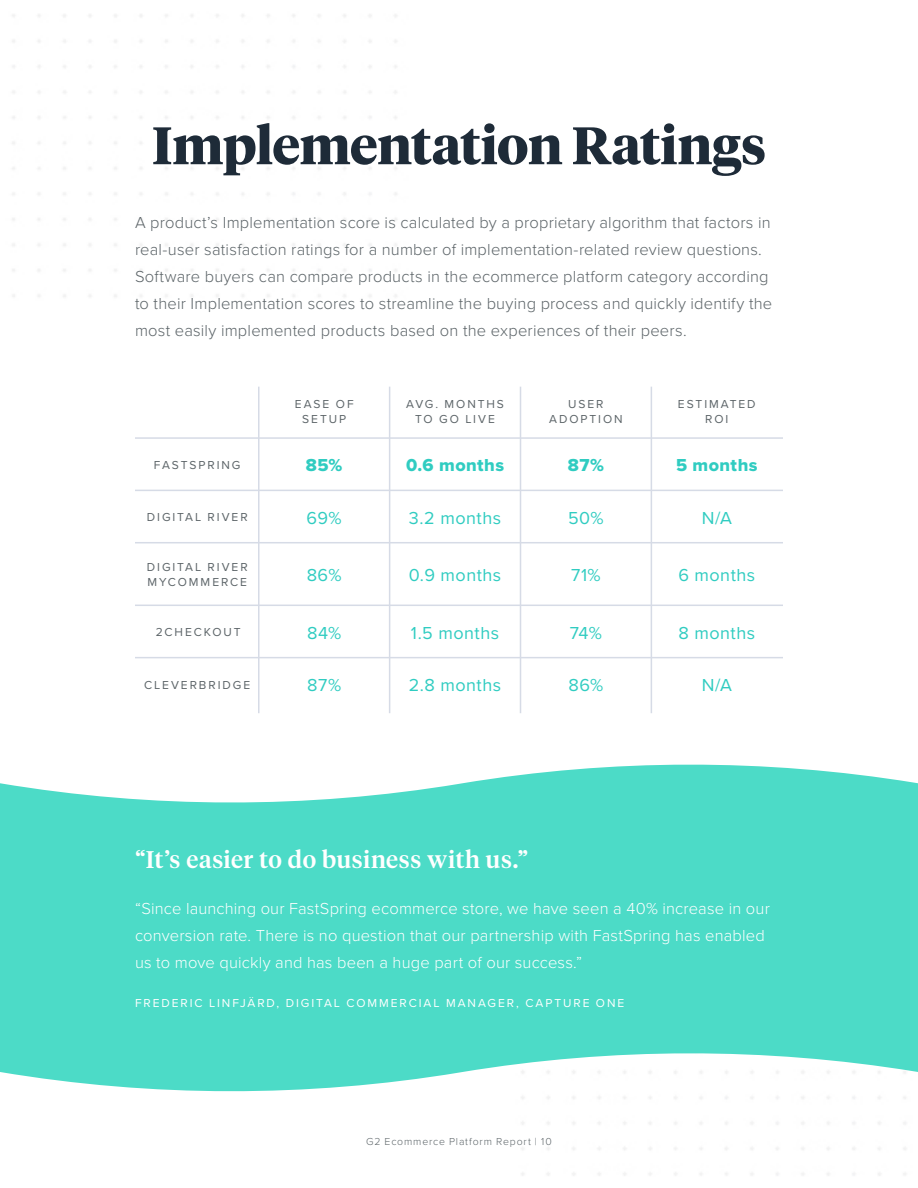
<style>
.page{position:relative;width:918px;height:1188px;background:#fff}
.page>*{position:absolute;margin:0;border:0;box-sizing:border-box;transform-origin:0 0}
.t1{font:700 52.5px "Tiempos Headline";letter-spacing:-.01em;color:#1e2b38}
.t2{font:500 24px "Tiempos Headline";letter-spacing:.02em;color:#fff}
.t3{font:18px "Proxima Nova";letter-spacing:.025em;color:#30ccc1}
.t4{font:18px "Proxima Nova Extrabld";letter-spacing:.025em;color:#30ccc1}
.t5{font:300 16.5px/27px "Proxima Nova";letter-spacing:.01em;color:#5c6468}
.t6{font:300 16.5px/27px "Proxima Nova";letter-spacing:.01em;color:#fff}
.t7{font:12px/15px "Proxima Nova";letter-spacing:.16em;color:#5c6468;text-align:center}
.t8{font:12px "Proxima Nova";letter-spacing:.16em;color:#fff}
.t9{font:300 10.5px "Proxima Nova";letter-spacing:.08em;color:#5c6468}
</style>
<div class="page">
<hr style="left:258px;top:387px;width:2px;height:326px;background:#d6dbe6">
<hr style="left:389px;top:387px;width:1px;height:326px;background:#d6dbe6">
<hr style="left:520px;top:387px;width:1px;height:326px;background:#d6dbe6">
<hr style="left:651px;top:387px;width:1px;height:326px;background:#d6dbe6">
<svg style="left:0;top:764px;width:918px;height:334px;background:#64dfce"></svg>
<hr style="left:135px;top:490px;width:648px;height:1px;background:#d6dbe6">
<hr style="left:135px;top:542px;width:648px;height:1px;background:#d6dbe6">
<hr style="left:135px;top:605px;width:648px;height:1px;background:#d6dbe6">
<hr style="left:135px;top:657px;width:648px;height:1px;background:#d6dbe6">
<hr style="left:135px;top:437px;width:648px;height:2px;background:#d6dbe6">
<h1 class="t1" style="left:152px;top:109px;width:616px">Implementation Ratings</h1>
<p class="t5" style="left:135px;top:208px;width:639px">A product’s Implementation score is calculated by a proprietary algorithm that factors in real-user satisfaction ratings for a number of implementation-related review questions.<br>Software buyers can compare products in the ecommerce platform category according to their Implementation scores to streamline the buying process and quickly identify the most easily implemented products based on the experiences of their peers.</p>
<p class="t7" style="left:295px;top:396px;width:60px">EASE OF<br>SETUP</p>
<p class="t7" style="left:406px;top:396px;width:99px">AVG. MONTHS<br>TO GO LIVE</p>
<p class="t7" style="left:549px;top:396px;width:75px">USER<br>ADOPTION</p>
<p class="t7" style="left:678px;top:396px;width:79px">ESTIMATED<br>ROI</p>
<p class="t7" style="left:154px;top:457px;width:88px">FASTSPRING</p>
<p class="t4" style="left:306px;top:452px;width:38px">85%</p>
<p class="t4" style="left:406px;top:452px;width:100px">0.6 months</p>
<p class="t4" style="left:568px;top:452px;width:38px">87%</p>
<p class="t4" style="left:676px;top:452px;width:83px">5 months</p>
<p class="t7" style="left:147px;top:509px;width:102px">DIGITAL RIVER</p>
<p class="t3" style="left:307px;top:504px;width:37px">69%</p>
<p class="t3" style="left:409px;top:504px;width:94px">3.2 months</p>
<p class="t3" style="left:568px;top:504px;width:37px">50%</p>
<p class="t3" style="left:702px;top:504px;width:32px">N/A</p>
<p class="t7" style="left:147px;top:559px;width:102px;text-align:left">DIGITAL RIVER<br>MYCOMMERCE</p>
<p class="t3" style="left:307px;top:562px;width:36px">86%</p>
<p class="t3" style="left:409px;top:562px;width:94px">0.9 months</p>
<p class="t3" style="left:571px;top:562px;width:31px">71%</p>
<p class="t3" style="left:678px;top:562px;width:78px">6 months</p>
<p class="t7" style="left:156px;top:624px;width:86px">2CHECKOUT</p>
<p class="t3" style="left:307px;top:619px;width:36px">84%</p>
<p class="t3" style="left:411px;top:619px;width:90px">1.5 months</p>
<p class="t3" style="left:570px;top:619px;width:33px">74%</p>
<p class="t3" style="left:678px;top:619px;width:78px">8 months</p>
<p class="t7" style="left:144px;top:677px;width:108px">CLEVERBRIDGE</p>
<p class="t3" style="left:307px;top:671px;width:35px">87%</p>
<p class="t3" style="left:409px;top:671px;width:94px">2.8 months</p>
<p class="t3" style="left:568px;top:671px;width:36px">86%</p>
<p class="t3" style="left:702px;top:671px;width:32px">N/A</p>
<h2 class="t2" style="left:135px;top:843px;width:395px">“It’s easier to do business with us.”</h2>
<p class="t6" style="left:135px;top:894px;width:636px">“Since launching our FastSpring ecommerce store, we have seen a 40% increase in our conversion rate. There is no question that our partnership with FastSpring has enabled us to move quickly and has been a huge part of our success.”</p>
<p class="t8" style="left:135px;top:994px;width:491px">FREDERIC LINFJÄRD, DIGITAL COMMERCIAL MANAGER, CAPTURE ONE</p>
<p class="t9" style="left:366px;top:1134px;width:187px">G2 Ecommerce Platform Report | 10</p>
</div>
